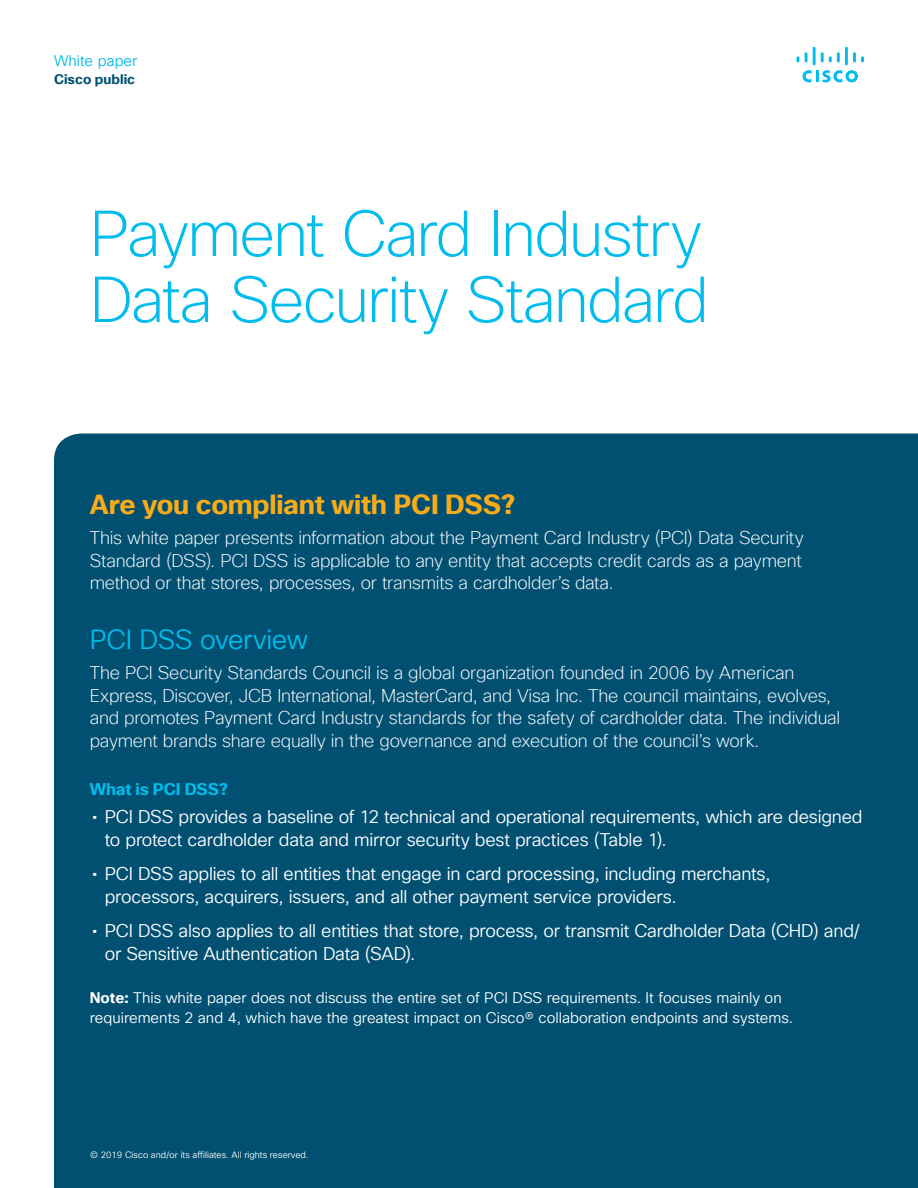
<style>
.page{position:relative;width:918px;height:1188px;background:#fff}
.page>*{position:absolute;margin:0;border:0;box-sizing:border-box;transform-origin:0 0}
.Title_Headline{font:200 63px/66px "Cisco Sans TT";letter-spacing:-.03em;color:#01bcec}
.Subhead2_Indigo{font:700 27px "Cisco Sans TT";letter-spacing:-.01em;color:#faab18}
.Subhead2_Indigo-2{font:27px "Cisco Sans TT Light";letter-spacing:-.015em;color:#00bcea}
.Intro{font:200 18px/22.5px "Cisco Sans TT";letter-spacing:-.015em;color:#fff;text-align:justify}
.t1{font:18px/22.5px "Cisco Sans TT Light";letter-spacing:-.01em;color:#fff}
.Subhead3_Blue{font:700 16.5px "Cisco Sans TT";letter-spacing:-.005em;color:#01bcec}
.Body_White{font:15px/19.5px "Cisco Sans TT Light";color:#fff}
.t2{font:15px "Cisco Sans TT Light";color:#01bcec}
.t3{font:700 13.5px "Cisco Sans TT";color:#005073}
.t4{font:9px "Cisco Sans TT Light";color:#fff}
.s1{font-family:"Cisco Sans TT"}
.s2{font-family:"Cisco Sans TT";font-weight:700}
</style>
<div class="page">
<svg style="left:803px;top:70px;width:55px;height:12px"></svg>
<svg style="left:797px;top:56px;width:2px;height:6px"></svg>
<svg style="left:805px;top:52px;width:3px;height:10px"></svg>
<hr style="left:813px;top:47px;width:3px;height:18px;background:#01bcec">
<svg style="left:821px;top:52px;width:19px;height:10px"></svg>
<hr style="left:845px;top:47px;width:3px;height:18px;background:#01bcec">
<svg style="left:853px;top:52px;width:11px;height:10px"></svg>
<div style="left:54px;top:434px;width:864px;height:754px;background:#015072"></div>
<p class="t2" style="left:54px;top:51px;width:85px">White paper</p>
<p class="t3" style="left:54px;top:70px;width:83px">Cisco public</p>
<p class="Title_Headline" style="left:90px;top:203px;width:620px">Payment Card Industry<br>Data Security Standard</p>
<p class="Subhead2_Indigo" style="left:90px;top:487px;width:427px">Are you compliant with PCI DSS?</p>
<p class="Intro" style="left:90px;top:527px;width:715px">This white paper presents information about the Payment Card Industry (PCI) Data Security Standard (DSS). PCI DSS is applicable to any entity that accepts credit cards as a payment method or that stores, processes, or transmits a cardholder’s data.</p>
<p class="Subhead2_Indigo-2" style="left:90px;top:622px;width:220px">PCI DSS overview</p>
<p class="Intro" style="left:90px;top:662px;width:752px;text-align:left">The PCI Security Standards Council is a global organization founded in 2006 by American Express, Discover, JCB International, MasterCard, and Visa Inc. The council maintains, evolves, and promotes Payment Card Industry standards for the safety of cardholder data. The individual payment brands share equally in the governance and execution of the council’s work.</p>
<p class="Subhead3_Blue" style="left:90px;top:778px;width:140px">What is PCI DSS?</p>
<p class="t1" style="left:105px;top:806px;width:759px;text-indent:-13px"><span class="s1">•</span> PCI DSS provides a baseline of 12 technical and operational requirements, which are designed to protect cardholder data and mirror security best practices (Table 1).</p>
<p class="t1" style="left:105px;top:863px;width:667px;text-indent:-13px"><span class="s1">•</span> PCI DSS applies to all entities that engage in card processing, including merchants, processors, acquirers, issuers, and all other payment service providers.</p>
<p class="t1" style="left:105px;top:920px;width:757px;text-indent:-13px"><span class="s1">•</span> PCI DSS also applies to all entities that store, process, or transmit Cardholder Data (CHD) and/ or Sensitive Authentication Data (SAD).</p>
<p class="Body_White" style="left:90px;top:989px;width:705px"><span class="s2">Note:</span> This white paper does not discuss the entire set of PCI DSS requirements. It focuses mainly on requirements 2 and 4, which have the greatest impact on Cisco® collaboration endpoints and systems.</p>
<p class="t4" style="left:90px;top:1149px;width:220px">© 2019 Cisco and/or its affiliates. All rights reserved.</p>
</div>
